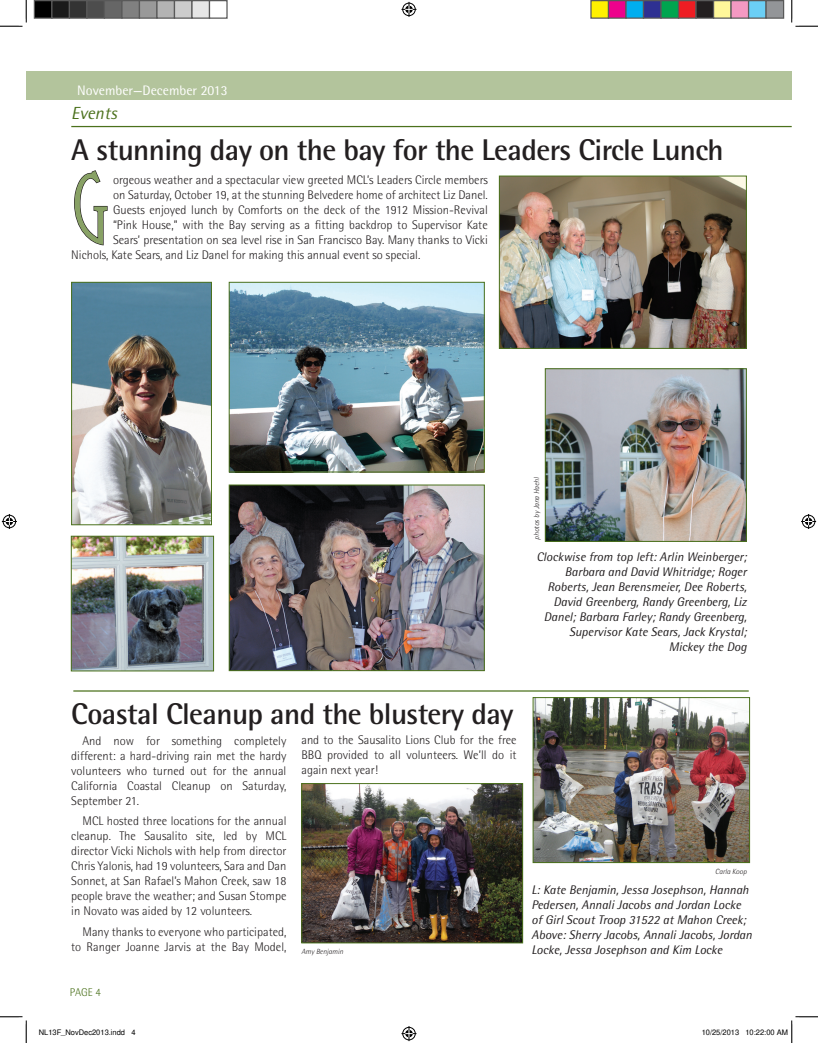
<style>
.page{position:relative;width:818px;height:1043px;background:#fff}
.page>*{position:absolute;margin:0;border:0;box-sizing:border-box;transform-origin:0 0}
.t1{font:97.25px "Eccentric Std";color:#88a165}
.t2{font:700 30px "Rotis Semi Sans Std";letter-spacing:-.02em;color:#231f20}
.t3{font:italic 17.5px "Rotis Semi Sans Std";color:#4b711c}
.t4{font:13.75px "Rotis Semi Sans Std";color:#fff}
.t5{font:300 12.5px/15px "Rotis Semi Sans Std";color:#231f20;text-align:justify}
.t6{font:italic 12.5px/15px "Rotis Semi Sans Std";color:#231f20}
.t7{font:300 11.25px "Rotis Semi Sans Std";color:#4b711c}
.t8{font:7.5px "Helvetica";color:#000}
.t9{font:italic 300 7.5px "Rotis Semi Sans Std";color:#231f20}
</style>
<div class="page">
<div style="left:26px;top:71px;width:765px;height:28px;background:#b3c49c"></div>
<hr style="left:71px;top:126px;width:720px;height:1px;background:#4b711c">
<hr style="left:73px;top:690px;width:675px;height:1px;background:#4b711c">
<img style="left:534px;top:699px;width:213px;height:161px">
<div style="left:532px;top:697px;width:217px;height:165px;border:1px solid #4b711c"></div>
<img style="left:73px;top:284px;width:137px;height:239px">
<div style="left:71px;top:282px;width:141px;height:243px;border:1px solid #4b711c"></div>
<img style="left:303px;top:785px;width:218px;height:156px">
<div style="left:301px;top:783px;width:222px;height:160px;border:1px solid #4b711c"></div>
<svg style="left:74px;top:170px;width:34px;height:76px"></svg>
<img style="left:231px;top:486px;width:251px;height:183px">
<div style="left:229px;top:484px;width:255px;height:187px;border:1px solid #4b711c"></div>
<img style="left:547px;top:370px;width:197px;height:169px">
<div style="left:545px;top:368px;width:201px;height:173px;border:1px solid #4b711c"></div>
<img style="left:501px;top:178px;width:243px;height:169px">
<div style="left:499px;top:176px;width:247px;height:173px;border:1px solid #4b711c"></div>
<img style="left:231px;top:284px;width:251px;height:186px">
<div style="left:229px;top:282px;width:255px;height:190px;border:1px solid #4b711c"></div>
<img style="left:73px;top:538px;width:139px;height:131px">
<div style="left:71px;top:536px;width:143px;height:135px;border:1px solid #4b711c"></div>
<svg style="left:0;top:0;width:27px;height:27px"></svg>
<svg style="left:0;top:1016px;width:27px;height:26px"></svg>
<svg style="left:791px;top:0;width:27px;height:27px"></svg>
<svg style="left:401px;top:2px;width:15px;height:15px"></svg>
<svg style="left:401px;top:1026px;width:15px;height:15px"></svg>
<svg style="left:2px;top:514px;width:15px;height:15px"></svg>
<svg style="left:801px;top:514px;width:15px;height:15px"></svg>
<div style="left:34px;top:1px;width:18px;height:17px;background:#000"></div>
<div style="left:34px;top:0;width:18px;height:19px;border:1px solid #595959"></div>
<div style="left:52px;top:1px;width:17px;height:17px;background:#1a1a1a"></div>
<div style="left:51px;top:0;width:19px;height:19px;border:1px solid #595959"></div>
<div style="left:69px;top:1px;width:18px;height:17px;background:#333"></div>
<div style="left:69px;top:0;width:19px;height:19px;border:1px solid #595959"></div>
<div style="left:87px;top:1px;width:17px;height:17px;background:#4d4d4d"></div>
<div style="left:86px;top:0;width:19px;height:19px;border:1px solid #595959"></div>
<div style="left:104px;top:1px;width:18px;height:17px;background:#666"></div>
<div style="left:104px;top:0;width:18px;height:19px;border:1px solid #595959"></div>
<div style="left:122px;top:1px;width:17px;height:17px;background:#808080"></div>
<div style="left:121px;top:0;width:19px;height:19px;border:1px solid #595959"></div>
<div style="left:139px;top:1px;width:18px;height:17px;background:#999"></div>
<div style="left:139px;top:0;width:19px;height:19px;border:1px solid #595959"></div>
<div style="left:157px;top:1px;width:17px;height:17px;background:#b3b3b3"></div>
<div style="left:156px;top:0;width:19px;height:19px;border:1px solid #595959"></div>
<div style="left:174px;top:1px;width:18px;height:17px;background:#ccc"></div>
<div style="left:174px;top:0;width:18px;height:19px;border:1px solid #595959"></div>
<div style="left:192px;top:1px;width:17px;height:17px;background:#e6e6e6"></div>
<div style="left:191px;top:0;width:19px;height:19px;border:1px solid #595959"></div>
<div style="left:209px;top:0;width:19px;height:19px;border:1px solid #595959"></div>
<div style="left:591px;top:1px;width:17px;height:17px;background:#fff101"></div>
<div style="left:590px;top:0;width:19px;height:19px;border:1px solid #595959"></div>
<div style="left:608px;top:1px;width:18px;height:17px;background:#ed028c"></div>
<div style="left:608px;top:0;width:18px;height:19px;border:1px solid #595959"></div>
<div style="left:626px;top:1px;width:17px;height:17px;background:#00aeef"></div>
<div style="left:625px;top:0;width:19px;height:19px;border:1px solid #595959"></div>
<div style="left:643px;top:1px;width:18px;height:17px;background:#2e3092"></div>
<div style="left:642px;top:0;width:19px;height:19px;border:1px solid #595959"></div>
<div style="left:661px;top:1px;width:17px;height:17px;background:#00a54f"></div>
<div style="left:660px;top:0;width:19px;height:19px;border:1px solid #595959"></div>
<div style="left:678px;top:1px;width:18px;height:17px;background:#ee1d23"></div>
<div style="left:678px;top:0;width:18px;height:19px;border:1px solid #595959"></div>
<div style="left:696px;top:1px;width:17px;height:17px;background:#231f20"></div>
<div style="left:695px;top:0;width:19px;height:19px;border:1px solid #595959"></div>
<div style="left:713px;top:1px;width:18px;height:17px;background:#fff79a"></div>
<div style="left:712px;top:0;width:19px;height:19px;border:1px solid #595959"></div>
<div style="left:731px;top:1px;width:17px;height:17px;background:#f499c2"></div>
<div style="left:730px;top:0;width:19px;height:19px;border:1px solid #595959"></div>
<div style="left:748px;top:1px;width:18px;height:17px;background:#6bcff6"></div>
<div style="left:748px;top:0;width:18px;height:19px;border:1px solid #595959"></div>
<div style="left:766px;top:1px;width:17px;height:17px;background:#939598"></div>
<div style="left:765px;top:0;width:19px;height:19px;border:1px solid #595959"></div>
<svg style="left:791px;top:1016px;width:27px;height:26px"></svg>
<p class="t4" style="left:77px;top:82px;width:152px">November—December 2013</p>
<h3 class="t3" style="left:71px;top:103px;width:48px">Events</h3>
<h2 class="t2" style="left:71px;top:131px;width:654px">A stunning day on the bay for the Leaders Circle Lunch</h2>
<h1 class="t1" style="left:71px;top:154px;width:39px">G</h1>
<p class="t5" style="left:113px;top:172px;width:376px">orgeous weather and a spectacular view greeted MCL’s Leaders Circle members</p>
<p class="t5" style="left:113px;top:187px;width:376px">on Saturday, October 19, at the stunning Belvedere home of architect Liz Danel.</p>
<p class="t5" style="left:113px;top:202px;width:376px">Guests enjoyed lunch by Comforts on the deck of the 1912 Mission-Revival</p>
<p class="t5" style="left:113px;top:217px;width:376px">“Pink House,” with the Bay serving as a fitting backdrop to Supervisor Kate</p>
<p class="t5" style="left:113px;top:232px;width:376px">Sears’ presentation on sea level rise in San Francisco Bay. Many thanks to Vicki</p>
<p class="t5" style="left:71px;top:247px;width:350px">Nichols, Kate Sears, and Liz Danel for making this annual event so special.</p>
<h2 class="t2" style="left:71px;top:695px;width:444px">Coastal Cleanup and the blustery day</h2>
<p class="t9" style="left:532px;top:539px;width:64px;rotate:-90deg">photos by Jana Haehl</p>
<p class="t6" style="left:536px;top:549px;width:212px;text-align:right">Clockwise from top left: Arlin Weinberger; Barbara and David Whitridge; Roger Roberts, Jean Berensmeier, Dee Roberts, David Greenberg, Randy Greenberg, Liz Danel; Barbara Farley; Randy Greenberg, Supervisor Kate Sears, Jack Krystal; Mickey the Dog</p>
<p class="t5" style="left:71px;top:733px;width:217px;text-indent:11px">And now for something completely different: a hard-driving rain met the hardy volunteers who turned out for the annual California Coastal Cleanup on Saturday, September 21.</p>
<p class="t5" style="left:71px;top:813px;width:217px;text-indent:11px">MCL hosted three locations for the annual cleanup. The Sausalito site, led by MCL director Vicki Nichols with help from director Chris Yalonis, had 19 volunteers, Sara and Dan Sonnet, at San Rafael’s Mahon Creek, saw 18 people brave the weather; and Susan Stompe in Novato was aided by 12 volunteers.</p>
<p class="t5" style="left:71px;top:924px;width:217px;text-align:right">Many thanks to everyone who participated, to Ranger Joanne Jarvis at the Bay Model,</p>
<p class="t7" style="left:70px;top:985px;width:33px">PAGE 4</p>
<p class="t5" style="left:301px;top:732px;width:217px">and to the Sausalito Lions Club for the free BBQ provided to all volunteers. We’ll do it again next year!</p>
<p class="t9" style="left:715px;top:866px;width:33px">Carla Koop</p>
<p class="t6" style="left:531px;top:881px;width:222px">L: Kate Benjamin, Jessa Josephson, Hannah Pedersen, Annali Jacobs and Jordan Locke of Girl Scout Troop 31522 at Mahon Creek; Above: Sherry Jacobs, Annali Jacobs, Jordan</p>
<p class="t9" style="left:301px;top:947px;width:43px">Amy Benjamin</p>
<p class="t6" style="left:531px;top:941px;width:192px">Locke, Jessa Josephson and Kim Locke</p>
<p class="t8" style="left:39px;top:1028px;width:98px">NL13F_NovDec2013.indd 4</p>
<p class="t8" style="left:701px;top:1028px;width:88px">10/25/2013 10:22:00 AM</p>
</div>
